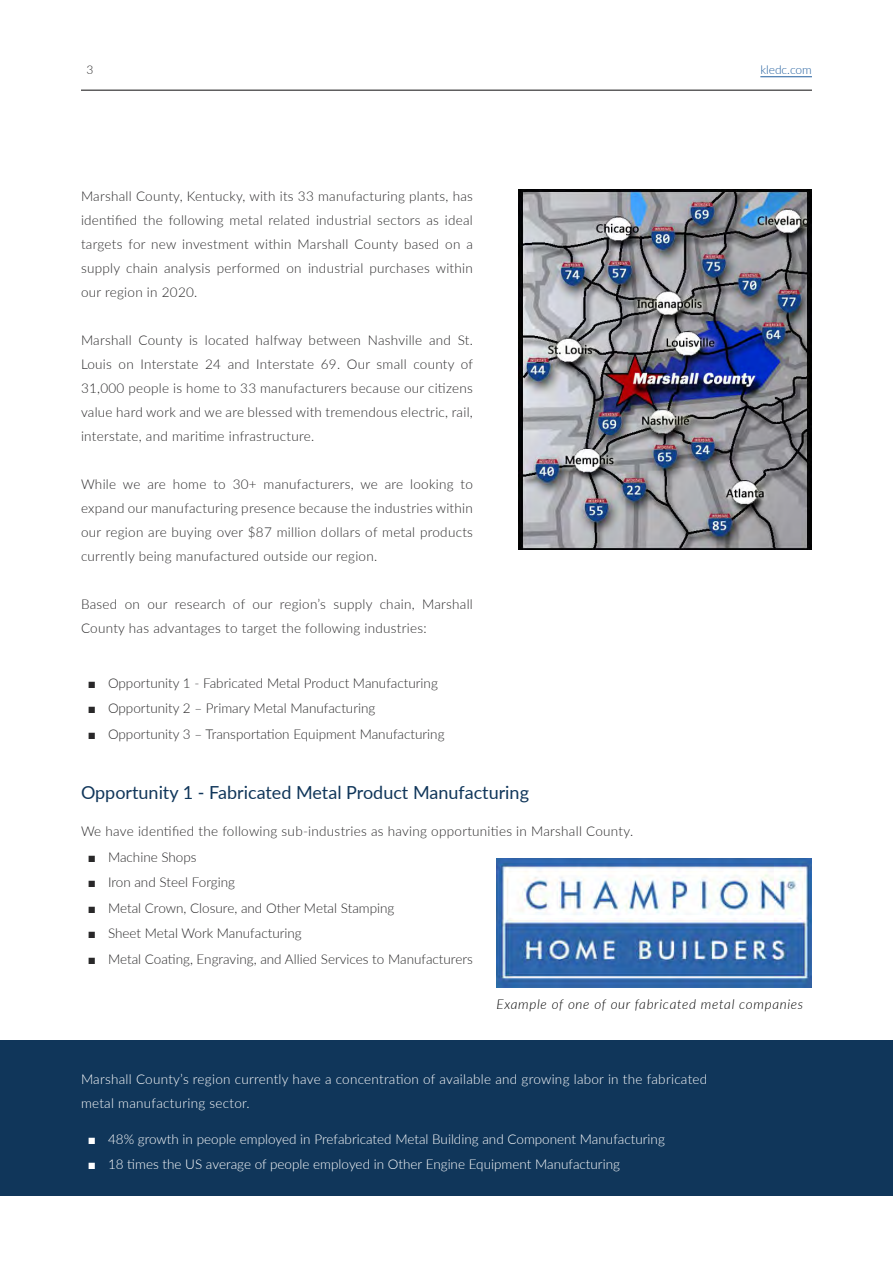
<style>
.page{position:relative;width:893px;height:1263px;background:#fff}
.page>*{position:absolute;margin:0;border:0;box-sizing:border-box;transform-origin:0 0}
.t1{font:18px "Lato";color:#10365a}
.t2{font:300 13.5px/24px "Lato";color:#292829;text-align:justify}
.t3{font:300 13.5px/24px "Lato";letter-spacing:.02em;color:#292829}
.t4{font:300 13.5px "Lato";color:#fff}
.t5{font:300 13.5px/24px "Lato";letter-spacing:.02em;color:#fff}
.t6{font:italic 300 13.5px "Lato";letter-spacing:.05em;color:#000}
.t7{font:300 12px "Lato";color:#215e9e}
.t8{font:300 12px "Lato";color:#292829}
.s1{font-family:"Arial";font-weight:400}
</style>
<div class="page">
<div style="left:0;top:1040px;width:893px;height:156px;background:#10365a"></div>
<img style="left:519px;top:190px;width:293px;height:360px">
<img style="left:497px;top:858px;width:315px;height:129px">
<hr style="left:760px;top:76px;width:52px;height:1px;background:#215e9e">
<hr style="left:81px;top:90px;width:731px;height:1px;background:#292829">
<p class="t8" style="left:86px;top:61px;width:8px">3</p>
<p class="t7" style="left:760px;top:61px;width:53px">kledc.com</p>
<p class="t2" style="left:81px;top:183px;width:393px">Marshall County, Kentucky, with its 33 manufacturing plants, has identified the following metal related industrial sectors as ideal targets for new investment within Marshall County based on a supply chain analysis performed on industrial purchases within our region in 2020.</p>
<p class="t2" style="left:81px;top:327px;width:394px">Marshall County is located halfway between Nashville and St.<br>Louis on Interstate 24 and Interstate 69. Our small county of 31,000 people is home to 33 manufacturers because our citizens value hard work and we are blessed with tremendous electric, rail, interstate, and maritime infrastructure.</p>
<p class="t2" style="left:81px;top:471px;width:393px">While we are home to 30+ manufacturers, we are looking to expand our manufacturing presence because the industries within our region are buying over $87 million dollars of metal products currently being manufactured outside our region.</p>
<p class="t3" style="left:81px;top:591px;width:393px">Based on our research of our region’s supply chain, Marshall<br>County has advantages to target the following industries:</p>
<p class="t2" style="left:88px;top:670px;width:352px"><span class="s1">■</span> Opportunity 1 - Fabricated Metal Product Manufacturing</p>
<p class="t2" style="left:88px;top:696px;width:289px"><span class="s1">■</span> Opportunity 2 – Primary Metal Manufacturing</p>
<p class="t2" style="left:88px;top:721px;width:358px"><span class="s1">■</span> Opportunity 3 – Transportation Equipment Manufacturing</p>
<h1 class="t1" style="left:81px;top:780px;width:450px">Opportunity 1 - Fabricated Metal Product Manufacturing</h1>
<p class="t3" style="left:81px;top:819px;width:554px">We have identified the following sub-industries as having opportunities in Marshall County.</p>
<p class="t2" style="left:88px;top:844px;width:110px"><span class="s1">■</span> Machine Shops</p>
<p class="t2" style="left:88px;top:870px;width:149px"><span class="s1">■</span> Iron and Steel Forging</p>
<p class="t2" style="left:88px;top:895px;width:308px"><span class="s1">■</span> Metal Crown, Closure, and Other Metal Stamping</p>
<p class="t2" style="left:88px;top:921px;width:216px"><span class="s1">■</span> Sheet Metal Work Manufacturing</p>
<p class="t2" style="left:88px;top:946px;width:387px"><span class="s1">■</span> Metal Coating, Engraving, and Allied Services to Manufacturers</p>
<p class="t6" style="left:497px;top:995px;width:308px">Example of one of our fabricated metal companies</p>
<p class="t5" style="left:81px;top:1066px;width:628px">Marshall County’s region currently have a concentration of available and growing labor in the fabricated metal manufacturing sector.</p>
<p class="t4" style="left:88px;top:1129px;width:579px"><span class="s1">■</span> 48% growth in people employed in Prefabricated Metal Building and Component Manufacturing</p>
<p class="t4" style="left:88px;top:1155px;width:534px"><span class="s1">■</span> 18 times the US average of people employed in Other Engine Equipment Manufacturing</p>
</div>
